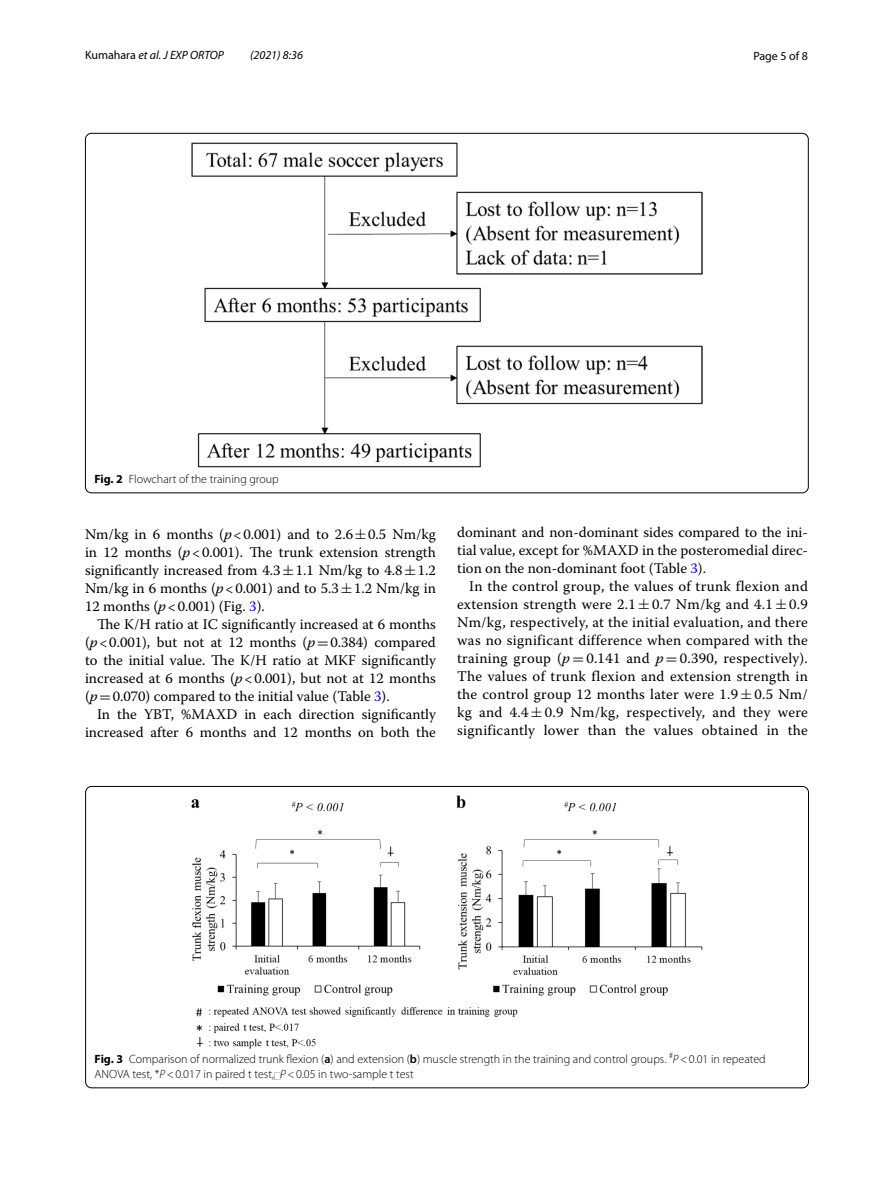
<style>
.page{position:relative;width:893px;height:1187px;background:#fff}
.page>*{position:absolute;margin:0;border:0;box-sizing:border-box;transform-origin:0 0}
.t1{font:14.7px/18px "Warnock Pro";color:#000;text-align:justify}
.t2{font:300 12px/15px "Myriad Pro";color:#000}
.t3{font:italic 12px "Myriad Pro";color:#000}
.t4{font:12px "Myriad Pro";color:#000}
.s1{font-style:normal}
.s2{font-weight:700}
.s3{font-style:italic}
.s4{font-family:"MTSY"}
.s5{color:#00f}
.s6{font-weight:600}
</style>
<div class="page">
<img style="left:192px;top:142px;width:510px;height:325px">
<img style="left:192px;top:795px;width:510px;height:253px">
<svg style="left:274px;top:1072px;width:6px;height:7px"></svg>
<p class="t3" style="left:85px;top:48px;width:140px"><span class="s1">Kumahara</span> et al. J EXP ORTOP</p>
<p class="t3" style="left:250px;top:48px;width:54px">(2021) 8:36</p>
<p class="t4" style="left:753px;top:48px;width:56px">Page 5 of 8</p>
<p class="t2" style="left:94px;top:471px;width:186px"><span class="s2">Fig. 2</span> Flowchart of the training group</p>
<p class="t1" style="left:85px;top:524px;width:352px">Nm/kg in 6 months (<span class="s3">p</span>&lt;0.001) and to 2.6<span class="s4">±</span>0.5 Nm/kg in 12 months (<span class="s3">p</span>&lt;0.001). The trunk extension strength significantly increased from 4.3<span class="s4">±</span>1.1 Nm/kg to 4.8<span class="s4">±</span>1.2<br>Nm/kg in 6 months (<span class="s3">p</span>&lt;0.001) and to 5.3<span class="s4">±</span>1.2 Nm/kg in 12 months (<span class="s3">p</span>&lt;0.001) (Fig. <span class="s5">3</span>).</p>
<p class="t1" style="left:85px;top:614px;width:352px;text-indent:12px">The K/H ratio at IC significantly increased at 6 months (<span class="s3">p</span>&lt;0.001), but not at 12 months (<span class="s3">p</span><span class="s4">=</span>0.384) compared to the initial value. The K/H ratio at MKF significantly increased at 6 months (<span class="s3">p</span>&lt;0.001), but not at 12 months (<span class="s3">p</span><span class="s4">=</span>0.070) compared to the initial value (Table <span class="s5">3</span>).</p>
<p class="t1" style="left:85px;top:704px;width:352px;text-align:right">In the YBT, %MAXD in each direction significantly increased after 6 months and 12 months on both the</p>
<p class="t1" style="left:457px;top:522px;width:352px">dominant and non-dominant sides compared to the ini&shy;tial value, except for %MAXD in the posteromedial direc&shy;tion on the non-dominant foot (Table <span class="s5">3</span>).</p>
<p class="t1" style="left:457px;top:576px;width:352px;text-indent:12px">In the control group, the values of trunk flexion and extension strength were 2.1 <span class="s4">±</span> 0.7 Nm/kg and 4.1 <span class="s4">±</span> 0.9<br>Nm/kg, respectively, at the initial evaluation, and there was no significant difference when compared with the training group (<span class="s3">p</span> <span class="s4">=</span> 0.141 and <span class="s3">p</span> <span class="s4">=</span> 0.390, respectively).<br>The values of trunk flexion and extension strength in the control group 12 months later were 1.9 <span class="s4">±</span> 0.5 Nm/ kg and 4.4 <span class="s4">±</span> 0.9 Nm/kg, respectively, and they were significantly lower than the values obtained in the</p>
<p class="t2" style="left:95px;top:1051px;width:673px"><span class="s2">Fig. 3</span> Comparison of normalized trunk flexion (<span class="s6">a</span>) and extension (<span class="s6">b</span>) muscle strength in the training and control groups. <sup>#</sup><span class="s3">P</span>&lt;0.01 in repeated<br>ANOVA test, *<span class="s3">P</span>&lt;0.017 in paired t test, <span class="s3">P</span>&lt;0.05 in two-sample t test</p>
</div>
